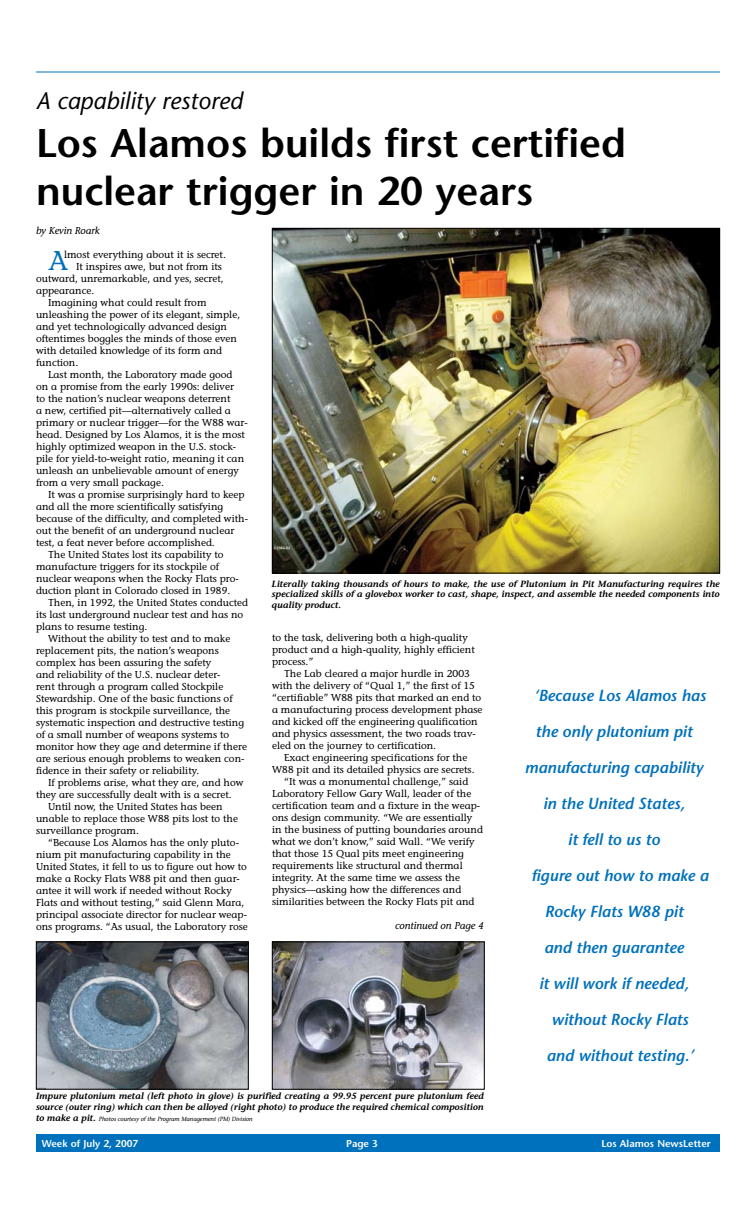
<style>
.page{position:relative;width:756px;height:1224px;background:#fff}
.page>*{position:absolute;margin:0;border:0;box-sizing:border-box;transform-origin:0 0}
.t1{font:600 40px/48px "Stone Sans";color:#000}
.t2{font:27.1px "Stone Informal";color:#0071bc}
.t3{font:italic 24px "Stone Sans";color:#000}
.t4{font:italic 600 16px "Stone Sans";color:#0071bc}
.t5{font:10px/12px "Stone Informal";color:#000}
.t6{font:600 10px "Stone Sans";color:#fff}
.t7{font:italic 10px "Stone Informal";color:#000}
.t8{font:italic 600 9px/10.8px "Stone Informal";color:#000;text-align:justify}
.t9{font:italic 6px "Stone Informal";color:#000}
.s1{font-weight:600;font-size:9px}
</style>
<div class="page">
<div style="left:36px;top:1134px;width:684px;height:18px;background:#0071bc"></div>
<hr style="left:36px;top:72px;width:684px;height:1px;background:#0071bc">
<img style="left:274px;top:230px;width:444px;height:341px">
<div style="left:272px;top:228px;width:448px;height:345px;border:1px solid #000"></div>
<img style="left:38px;top:944px;width:209px;height:144px">
<div style="left:36px;top:942px;width:213px;height:148px;border:1px solid #000"></div>
<img style="left:274px;top:944px;width:209px;height:144px">
<div style="left:272px;top:942px;width:213px;height:148px;border:1px solid #000"></div>
<h3 class="t3" style="left:36px;top:86px;width:208px">A capability restored</h3>
<h1 class="t1" style="left:36px;top:119px;width:591px">Los Alamos builds first certified nuclear trigger in 20 years</h1>
<p class="t7" style="left:36px;top:225px;width:65px">by Kevin Roark</p>
<h2 class="t2" style="left:48px;top:244px;width:22px">A</h2>
<p class="t5" style="left:64px;top:248px;width:163px">lmost everything about it is secret.</p>
<p class="t5" style="left:76px;top:260px;width:147px">It inspires awe, but not from its</p>
<p class="t5" style="left:36px;top:272px;width:189px">outward, unremarkable, and yes, secret,</p>
<p class="t5" style="left:36px;top:284px;width:60px">appearance.</p>
<p class="t5" style="left:48px;top:296px;width:160px">Imagining what could result from</p>
<p class="t5" style="left:36px;top:308px;width:206px">unleashing the power of its elegant, simple,</p>
<p class="t5" style="left:36px;top:320px;width:193px">and yet technologically advanced design</p>
<p class="t5" style="left:36px;top:332px;width:203px">oftentimes boggles the minds of those even</p>
<p class="t5" style="left:36px;top:344px;width:188px">with detailed knowledge of its form and</p>
<p class="t5" style="left:36px;top:356px;width:44px">function.</p>
<p class="t5" style="left:48px;top:368px;width:186px">Last month, the Laboratory made good</p>
<p class="t5" style="left:36px;top:380px;width:199px">on a promise from the early 1990s: deliver</p>
<p class="t5" style="left:36px;top:392px;width:196px">to the nation’s nuclear weapons deterrent</p>
<p class="t5" style="left:36px;top:404px;width:196px">a new, certified pit—alternatively called a</p>
<p class="t5" style="left:36px;top:416px;width:213px">primary or nuclear trigger—for the W88 war-</p>
<p class="t5" style="left:36px;top:428px;width:211px">head. Designed by Los Alamos, it is the most</p>
<p class="t5" style="left:36px;top:440px;width:202px">highly optimized weapon in the U.S. stock-</p>
<p class="t5" style="left:36px;top:452px;width:210px">pile for yield-to-weight ratio, meaning it can</p>
<p class="t5" style="left:36px;top:464px;width:204px">unleash an unbelievable amount of energy</p>
<p class="t5" style="left:36px;top:476px;width:129px">from a very small package.</p>
<p class="t5" style="left:48px;top:488px;width:198px">It was a promise surprisingly hard to keep</p>
<p class="t5" style="left:36px;top:500px;width:189px">and all the more scientifically satisfying</p>
<p class="t5" style="left:36px;top:512px;width:214px">because of the difficulty, and completed with-</p>
<p class="t5" style="left:36px;top:524px;width:200px">out the benefit of an underground nuclear</p>
<p class="t5" style="left:36px;top:536px;width:180px">test, a feat never before accomplished.</p>
<p class="t5" style="left:48px;top:548px;width:177px">The United States lost its capability to</p>
<p class="t5" style="left:36px;top:560px;width:185px">manufacture triggers for its stockpile of</p>
<p class="t5" style="left:36px;top:572px;width:204px">nuclear weapons when the Rocky Flats pro-</p>
<p class="t5" style="left:36px;top:584px;width:196px">duction plant in Colorado closed in 1989.</p>
<p class="t5" style="left:48px;top:596px;width:201px">Then, in 1992, the United States conducted</p>
<p class="t5" style="left:36px;top:608px;width:209px">its last underground nuclear test and has no</p>
<p class="t5" style="left:36px;top:620px;width:113px">plans to resume testing.</p>
<p class="t5" style="left:48px;top:632px;width:184px">Without the ability to test and to make</p>
<p class="t5" style="left:36px;top:644px;width:184px">replacement pits, the nation’s weapons</p>
<p class="t5" style="left:36px;top:656px;width:177px">complex has been assuring the safety</p>
<p class="t5" style="left:36px;top:668px;width:186px">and reliability of the U.S. nuclear deter-</p>
<p class="t5" style="left:36px;top:680px;width:189px">rent through a program called Stockpile</p>
<p class="t5" style="left:36px;top:692px;width:198px">Stewardship. One of the basic functions of</p>
<p class="t5" style="left:36px;top:704px;width:196px">this program is stockpile surveillance, the</p>
<p class="t5" style="left:36px;top:716px;width:210px">systematic inspection and destructive testing</p>
<p class="t5" style="left:36px;top:728px;width:195px">of a small number of weapons systems to</p>
<p class="t5" style="left:36px;top:740px;width:213px">monitor how they age and determine if there</p>
<p class="t5" style="left:36px;top:752px;width:210px">are serious enough problems to weaken con-</p>
<p class="t5" style="left:36px;top:764px;width:165px">fidence in their safety or reliability.</p>
<p class="t5" style="left:48px;top:776px;width:197px">If problems arise, what they are, and how</p>
<p class="t5" style="left:36px;top:788px;width:197px">they are successfully dealt with is a secret.</p>
<p class="t5" style="left:48px;top:800px;width:176px">Until now, the United States has been</p>
<p class="t5" style="left:36px;top:812px;width:204px">unable to replace those W88 pits lost to the</p>
<p class="t5" style="left:36px;top:824px;width:105px">surveillance program.</p>
<p class="t5" style="left:48px;top:836px;width:193px">“Because Los Alamos has the only pluto-</p>
<p class="t5" style="left:36px;top:848px;width:196px">nium pit manufacturing capability in the</p>
<p class="t5" style="left:36px;top:860px;width:213px">United States, it fell to us to figure out how to</p>
<p class="t5" style="left:36px;top:872px;width:205px">make a Rocky Flats W88 pit and then guar-</p>
<p class="t5" style="left:36px;top:884px;width:197px">antee it will work if needed without Rocky</p>
<p class="t5" style="left:36px;top:896px;width:210px">Flats and without testing,” said Glenn Mara,</p>
<p class="t5" style="left:36px;top:908px;width:213px">principal associate director for nuclear weap-</p>
<p class="t5" style="left:36px;top:920px;width:213px">ons programs. “As usual, the Laboratory rose</p>
<p class="t8" style="left:272px;top:578px;width:450px">Literally taking thousands of hours to make, the use of Plutonium in Pit Manufacturing requires the specialized skills of a glovebox worker to cast, shape, inspect, and assemble the needed components into quality product.</p>
<p class="t5" style="left:272px;top:632px;width:204px">to the task, delivering both a high-quality product and a high-quality, highly efficient process.”</p>
<p class="t5" style="left:284px;top:668px;width:187px">The Lab cleared a major hurdle in 2003</p>
<p class="t5" style="left:272px;top:680px;width:205px">with the delivery of “Qual 1,” the first of 15</p>
<p class="t5" style="left:272px;top:692px;width:211px">“certifiable” W88 pits that marked an end to</p>
<p class="t5" style="left:272px;top:704px;width:212px">a manufacturing process development phase</p>
<p class="t5" style="left:272px;top:716px;width:207px">and kicked off the engineering qualification</p>
<p class="t5" style="left:272px;top:728px;width:205px">and physics assessment, the two roads trav-</p>
<p class="t5" style="left:272px;top:740px;width:166px">eled on the journey to certification.</p>
<p class="t5" style="left:284px;top:752px;width:185px">Exact engineering specifications for the</p>
<p class="t5" style="left:272px;top:764px;width:204px">W88 pit and its detailed physics are secrets.</p>
<p class="t5" style="left:284px;top:776px;width:186px">“It was a monumental challenge,” said</p>
<p class="t5" style="left:272px;top:788px;width:201px">Laboratory Fellow Gary Wall, leader of the</p>
<p class="t5" style="left:272px;top:800px;width:210px">certification team and a fixture in the weap-</p>
<p class="t5" style="left:272px;top:812px;width:202px">ons design community. “We are essentially</p>
<p class="t5" style="left:272px;top:824px;width:212px">in the business of putting boundaries around</p>
<p class="t5" style="left:272px;top:836px;width:204px">what we don’t know,” said Wall. “We verify</p>
<p class="t5" style="left:272px;top:848px;width:193px">that those 15 Qual pits meet engineering</p>
<p class="t5" style="left:272px;top:860px;width:192px">requirements like structural and thermal</p>
<p class="t5" style="left:272px;top:872px;width:190px">integrity. At the same time we assess the</p>
<p class="t5" style="left:272px;top:884px;width:191px">physics—asking how the differences and</p>
<p class="t5" style="left:272px;top:896px;width:204px">similarities between the Rocky Flats pit and</p>
<p class="t7" style="left:395px;top:920px;width:90px">continued on Page 4</p>
<h3 class="t4" style="left:534px;top:685px;width:173px">‘Because Los Alamos has</h3>
<h3 class="t4" style="left:536px;top:721px;width:158px">the only plutonium pit</h3>
<h3 class="t4" style="left:525px;top:757px;width:180px">manufacturing capability</h3>
<h3 class="t4" style="left:543px;top:793px;width:143px">in the United States,</h3>
<h3 class="t4" style="left:568px;top:829px;width:94px">it fell to us to</h3>
<h3 class="t4" style="left:531px;top:865px;width:179px">figure out how to make a</h3>
<h3 class="t4" style="left:545px;top:901px;width:140px">Rocky Flats W88 pit</h3>
<h3 class="t4" style="left:544px;top:937px;width:141px">and then guarantee</h3>
<h3 class="t4" style="left:539px;top:973px;width:151px">it will work if needed,</h3>
<h3 class="t4" style="left:552px;top:1009px;width:138px">without Rocky Flats</h3>
<h3 class="t4" style="left:546px;top:1045px;width:149px">and without testing.’</h3>
<p class="t8" style="left:36px;top:1091px;width:450px">Impure plutonium metal (left photo in glove) is purified creating a 99.95 percent pure plutonium feed source (outer ring) which can then be alloyed (right photo) to produce the required chemical composition</p>
<p class="t9" style="left:36px;top:1115px;width:218px"><span class="s1">to make a pit.</span> Photos courtesy of the Program Management (PM) Division</p>
<p class="t6" style="left:42px;top:1137px;width:98px">Week of July 2, 2007</p>
<p class="t6" style="left:346px;top:1137px;width:33px">Page 3</p>
<p class="t6" style="left:601px;top:1137px;width:111px">Los Alamos NewsLetter</p>
</div>
